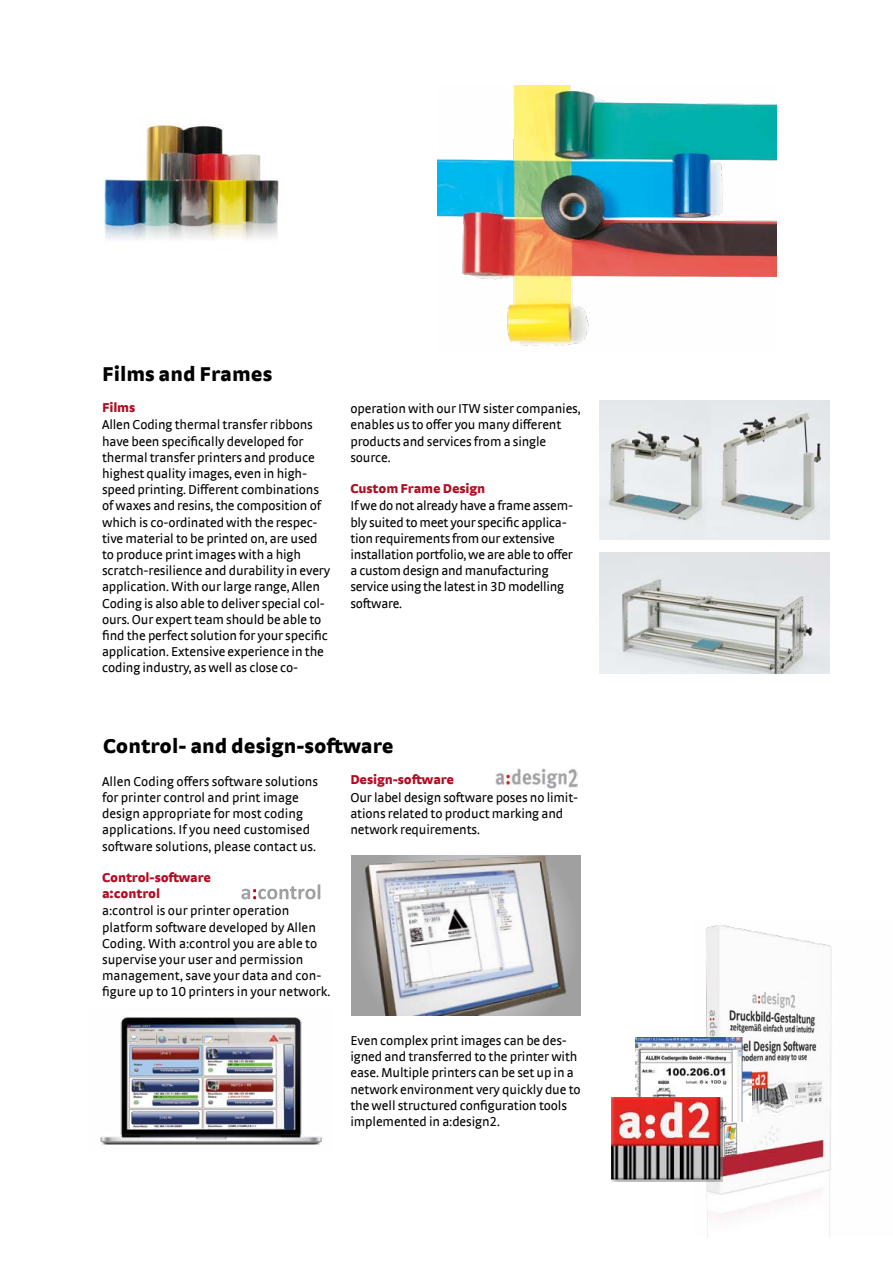
<style>
.page{position:relative;width:893px;height:1263px;background:#fff}
.page>*{position:absolute;margin:0;border:0;box-sizing:border-box;transform-origin:0 0}
.t1{font:900 21px "Strada TF";color:#000}
.t2{font:13.5px/16.2px "Strada TF";letter-spacing:-.01em;color:#000}
.t3{font:900 13.5px/16.2px "Strada TF";letter-spacing:-.01em;color:#b10c22}
</style>
<div class="page">
<img style="left:600px;top:400px;width:229px;height:140px">
<img style="left:600px;top:553px;width:229px;height:120px">
<img style="left:103px;top:124px;width:176px;height:116px">
<img style="left:438px;top:85px;width:339px;height:261px">
<img style="left:694px;top:925px;width:138px;height:311px">
<img style="left:636px;top:1038px;width:116px;height:84px">
<img style="left:611px;top:1097px;width:111px;height:84px">
<img style="left:100px;top:1016px;width:222px;height:129px">
<img style="left:351px;top:856px;width:229px;height:160px">
<img style="left:495px;top:768px;width:82px;height:21px">
<svg style="left:241px;top:884px;width:79px;height:15px"></svg>
<h1 class="t1" style="left:102px;top:361px;width:172px">Films and Frames</h1>
<p class="t3" style="left:102px;top:398px;width:35px">Films</p>
<p class="t2" style="left:102px;top:417px;width:230px">Allen Coding thermal transfer ribbons have been specifically developed for thermal transfer printers and produce highest quality images, even in high&shy;speed printing. Different combinations of waxes and resins, the composition of which is co-ordinated with the respec&shy;tive material to be printed on, are used to produce print images with a high scratch-resilience and durability in every application. With our large range, Allen Coding is also able to deliver special col&shy;ours. Our expert team should be able to find the perfect solution for your specific application. Extensive experience in the coding industry, as well as close co-</p>
<p class="t2" style="left:350px;top:400px;width:232px">operation with our ITW sister companies, enables us to offer you many different products and services from a single source.</p>
<p class="t3" style="left:350px;top:479px;width:136px">Custom Frame Design</p>
<p class="t2" style="left:350px;top:498px;width:224px">If we do not already have a frame assem&shy;bly suited to meet your specific applica&shy;tion requirements from our extensive installation portfolio, we are able to offer a custom design and manufacturing service using the latest in 3D modelling software.</p>
<h1 class="t1" style="left:103px;top:733px;width:292px">Control- and design-software</h1>
<p class="t2" style="left:102px;top:773px;width:218px">Allen Coding offers software solutions for printer control and print image design appropriate for most coding applications. If you need customised software solutions, please contact us.</p>
<p class="t3" style="left:102px;top:868px;width:111px">Control-software a:control</p>
<p class="t2" style="left:102px;top:903px;width:230px">a:control is our printer operation platform software developed by Allen Coding. With a:control you are able to supervise your user and permission management, save your data and con&shy;figure up to 10 printers in your network.</p>
<p class="t3" style="left:350px;top:771px;width:105px">Design-software</p>
<p class="t2" style="left:350px;top:789px;width:229px">Our label design software poses no limit&shy;ations related to product marking and network requirements.</p>
<p class="t2" style="left:350px;top:1032px;width:232px">Even complex print images can be des&shy;igned and transferred to the printer with ease. Multiple printers can be set up in a network environment very quickly due to the well structured configuration tools implemented in a:design2.</p>
</div>
